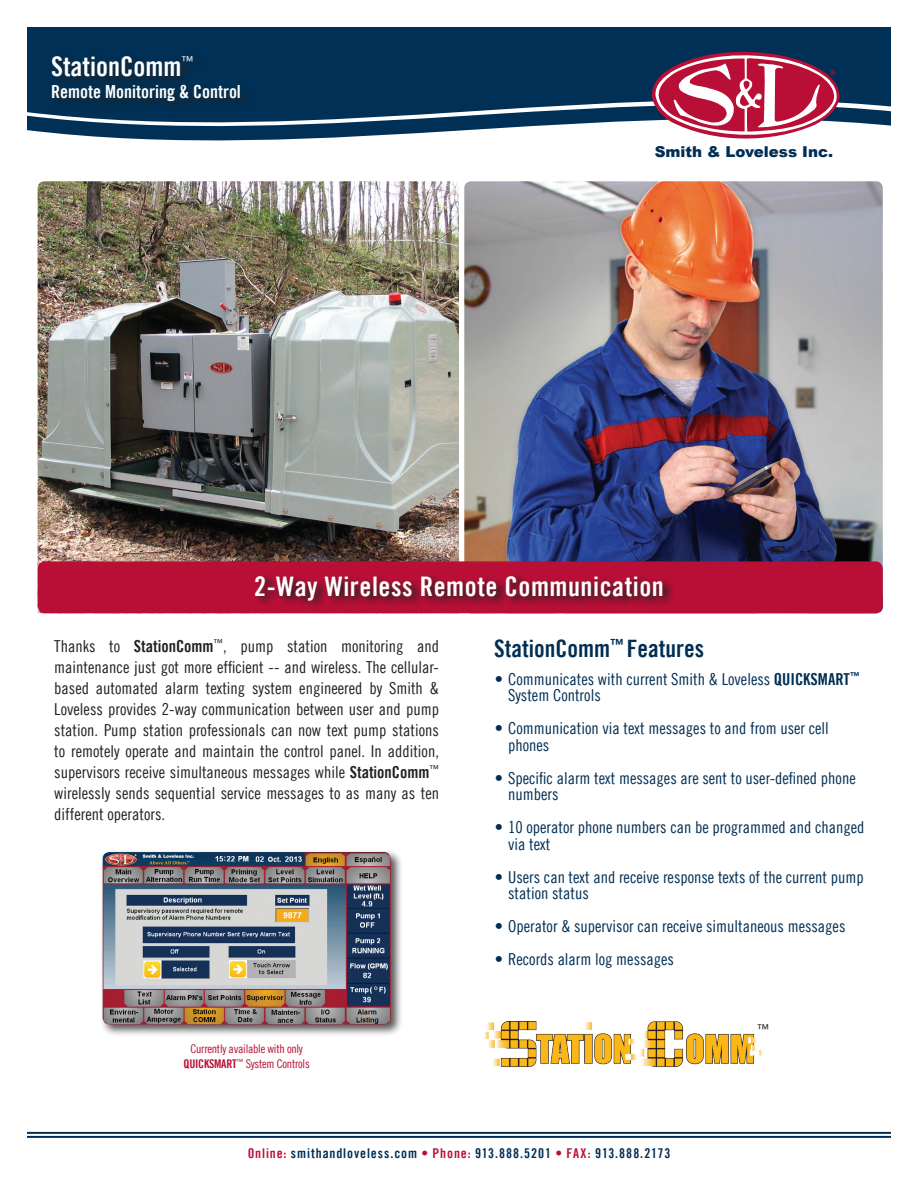
<style>
.page{position:relative;width:918px;height:1188px;background:#fff}
.page>*{position:absolute;margin:0;border:0;box-sizing:border-box;transform-origin:0 0}
.Subhead_1{font:27px "Trade Gothic LT Bold Cond Twenty";letter-spacing:.02em;color:#fff}
.Subhead_1-2{font:27px "Trade Gothic LT Bold Cond Twenty";color:#fff}
.t1{font:24px "Trade Gothic LT Bold Cond Twenty";color:#002e54}
.Subhead_1-3{font:18px "Trade Gothic LT Bold Cond Twenty";color:#fff}
.t2{font:16.5px/21px "Trade Gothic LT Cond Eighteen";color:#231f20;text-align:justify}
.t3{font:16.5px/16.5px "Trade Gothic LT Cond Eighteen";color:#002e54}
.t4{font:900 15px "Arial";color:#002e54}
.Body_text{font:13.5px "Trade Gothic LT Bold Cond Twenty";letter-spacing:.065em;color:#002e54}
.t5{font:12.3px "Trade Gothic LT Cond Eighteen";color:#231f20}
.t6{font:12px "Trade Gothic LT Cond Eighteen";letter-spacing:-.02em;color:#b90f36}
.s1{font-family:"Trade Gothic LT Bold Cond Twenty"}
.s2{color:#b90f36}
</style>
<div class="page">
<img style="left:38px;top:181px;width:421px;height:432px">
<div style="left:27px;top:27px;width:864px;height:20px;background:#003055"></div>
<svg style="left:27px;top:47px;width:864px;height:94px"></svg>
<hr style="left:27px;top:1132px;width:864px;height:2px;background:#002e54">
<hr style="left:27px;top:1136px;width:864px;height:2px;background:#002e54">
<div style="left:49px;top:52px;width:204px;height:61px;background:#231f20;opacity:.75"></div>
<img style="left:464px;top:181px;width:419px;height:432px">
<div style="left:38px;top:562px;width:844px;height:51px;background:#b90f36;border-radius:7px"></div>
<div style="left:38px;top:561px;width:845px;height:52px;border:2px solid #b90f36;border-radius:7px"></div>
<img style="left:484px;top:1021px;width:279px;height:46px">
<div style="left:100px;top:850px;width:303px;height:187px;background:#231f20;opacity:.75"></div>
<img style="left:103px;top:852px;width:288px;height:172px">
<svg style="left:253px;top:575px;width:422px;height:36px"></svg>
<p class="Subhead_1-2" style="left:51px;top:50px;width:144px">StationComm<sup>™</sup></p>
<p class="Subhead_1-3" style="left:51px;top:81px;width:191px">Remote Monitoring &amp; Control</p>
<p class="t4" style="left:655px;top:141px;width:180px">Smith &amp; Loveless Inc.</p>
<p class="Subhead_1" style="left:254px;top:570px;width:411px">2-Way Wireless Remote Communication</p>
<p class="t2" style="left:54px;top:635px;width:386px">Thanks to <span class="s1">StationComm</span><sup>™</sup>, pump station monitoring and maintenance just got more efficient -- and wireless. The cellular&shy;based automated alarm texting system engineered by Smith &amp; Loveless provides 2-way communication between user and pump station. Pump station professionals can now text pump stations to remotely operate and maintain the control panel. In addition, supervisors receive simultaneous messages while <span class="s1">StationComm</span><sup>™ </sup>wirelessly sends sequential service messages to as many as ten different operators.</p>
<p class="t6" style="left:190px;top:1042px;width:114px">Currently available with only</p>
<p class="t6" style="left:184px;top:1056px;width:128px"><span class="s1">QUICKSMART</span><sup>™</sup> System Controls</p>
<p class="t1" style="left:494px;top:634px;width:212px">StationComm<sup>™</sup> Features</p>
<p class="t3" style="left:508px;top:671px;width:353px;text-indent:-14px">• Communicates with current Smith &amp; Loveless <span class="s1">QUICKSMART</span><sup>™<br></sup>System Controls</p>
<p class="t3" style="left:508px;top:720px;width:322px;text-indent:-14px">• Communication via text messages to and from user cell phones</p>
<p class="t3" style="left:508px;top:770px;width:349px;text-indent:-14px">• Specific alarm text messages are sent to user-defined phone numbers</p>
<p class="t3" style="left:508px;top:819px;width:358px;text-indent:-14px">• 10 operator phone numbers can be programmed and changed via text</p>
<p class="t3" style="left:508px;top:869px;width:357px;text-indent:-14px">• Users can text and receive response texts of the current pump station status</p>
<p class="t3" style="left:495px;top:918px;width:352px">• Operator &amp; supervisor can receive simultaneous messages</p>
<p class="t3" style="left:495px;top:951px;width:181px">• Records alarm log messages</p>
<p class="t5" style="left:757px;top:1021px;width:14px">™</p>
<p class="Body_text" style="left:248px;top:1145px;width:424px"><span class="s2">Online:</span> smithandloveless.com <span class="s2">• Phone:</span> 913.888.5201 <span class="s2">• FAX:</span> 913.888.2173</p>
</div>
